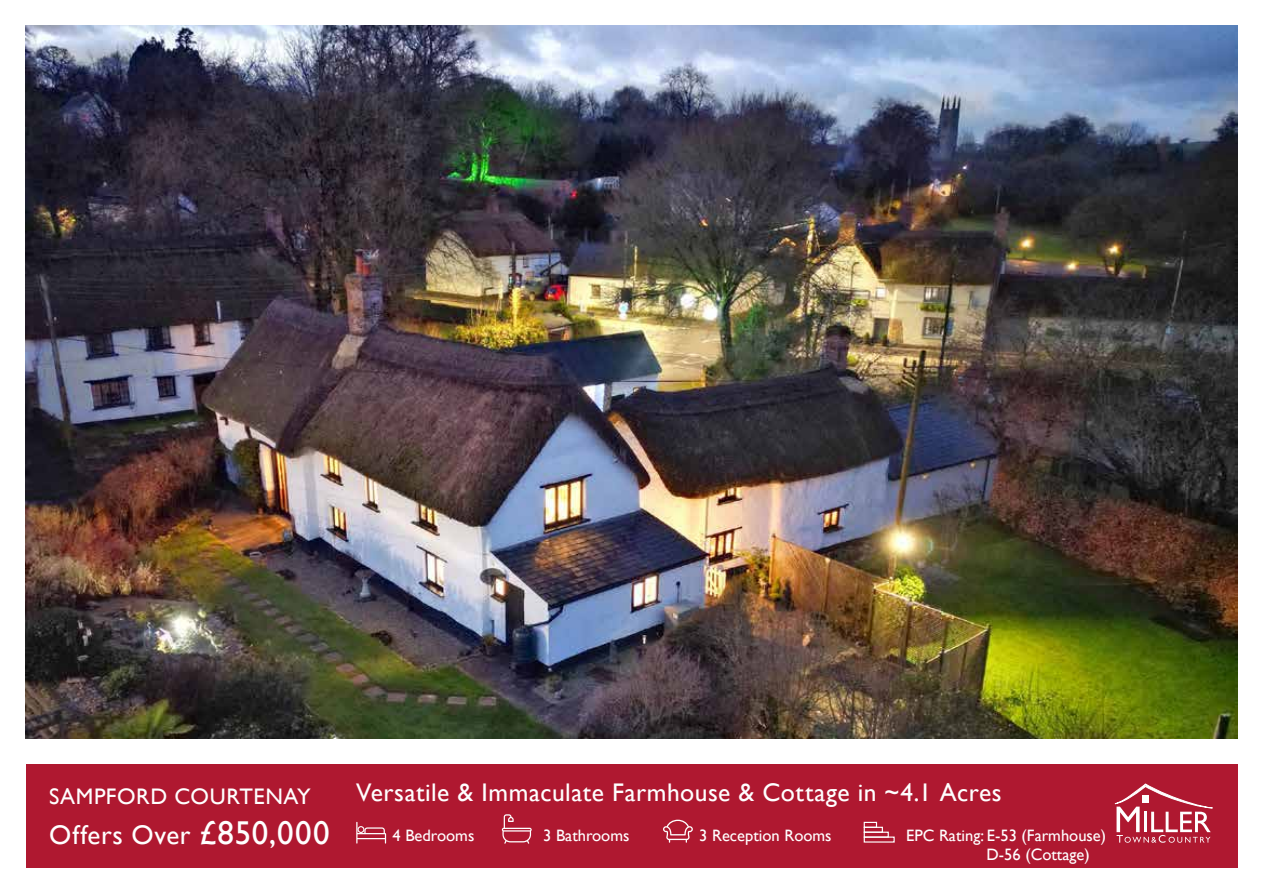
<style>
.page{position:relative;width:1263px;height:893px;background:#fff}
.page>*{position:absolute;margin:0;border:0;box-sizing:border-box;transform-origin:0 0}
.t1{font:27px "Gill Sans";letter-spacing:.025em;color:#fff}
.t2{font:25.5px "Gill Sans";letter-spacing:.02em;color:#fff}
.t3{font:22.5px "Gill Sans";letter-spacing:.025em;color:#fff}
.t4{font:16.5px/18.9px "Gill Sans";color:#fff}
.s1{font-size:33px}
</style>
<div class="page">
<div style="left:26px;top:763px;width:1211px;height:104px;background:#af1830"></div>
<svg style="left:1115px;top:784px;width:97px;height:59px"></svg>
<svg style="left:356px;top:822px;width:30px;height:22px"></svg>
<svg style="left:502px;top:814px;width:30px;height:30px"></svg>
<svg style="left:663px;top:820px;width:30px;height:23px"></svg>
<div style="left:864px;top:822px;width:13px;height:6px;border:1px solid #fff"></div>
<div style="left:864px;top:827px;width:19px;height:6px;border:1px solid #fff"></div>
<div style="left:864px;top:832px;width:25px;height:6px;border:1px solid #fff"></div>
<div style="left:864px;top:836px;width:31px;height:7px;border:1px solid #fff"></div>
<img style="left:26px;top:26px;width:1211px;height:712px">
<h3 class="t3" style="left:49px;top:783px;width:263px">SAMPFORD COURTENAY</h3>
<h1 class="t1" style="left:49px;top:819px;width:282px">Offers Over <span class="s1">£850,000</span></h1>
<h2 class="t2" style="left:356px;top:778px;width:647px">Versatile &amp; Immaculate Farmhouse &amp; Cottage in ~4.1 Acres</h2>
<p class="t4" style="left:392px;top:826px;width:83px">4 Bedrooms</p>
<p class="t4" style="left:543px;top:826px;width:88px">3 Bathrooms</p>
<p class="t4" style="left:699px;top:826px;width:134px">3 Reception Rooms</p>
<p class="t4" style="left:986px;top:826px;width:121px;text-indent:-80px">EPC Rating: E-53 (Farmhouse)<br>D-56 (Cottage)</p>
</div>
